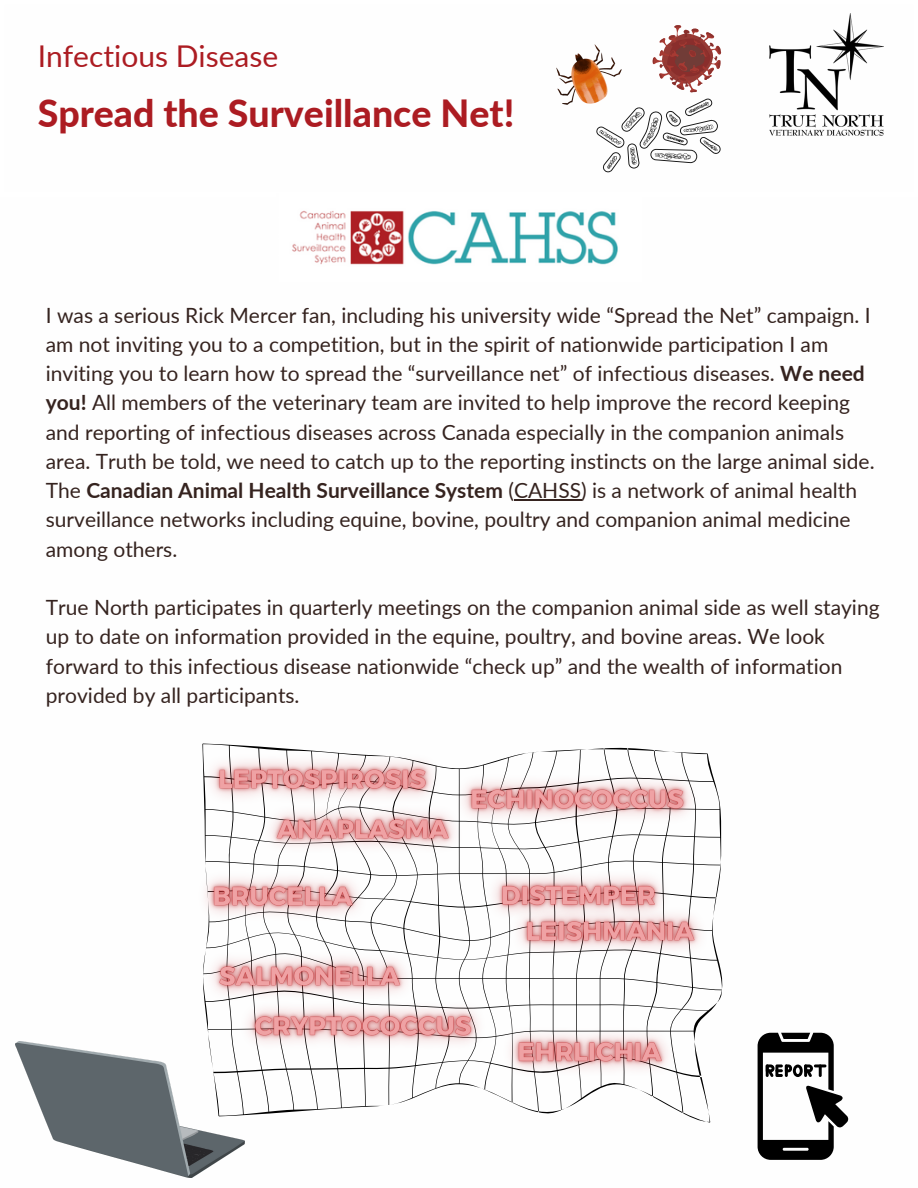
<style>
.page{position:relative;width:918px;height:1188px;background:#fff}
.page>*{position:absolute;margin:0;border:0;box-sizing:border-box;transform-origin:0 0}
.t1{font:800 37.5px "Lato";color:#ac1c22}
.t2{font:30px "Lato";color:#ac1c22}
.t3{font:21px/29.2px "Lato";color:#35231f}
.s1{font-weight:700}
</style>
<div class="page">
<img style="left:770px;top:13px;width:113px;height:123px">
<img style="left:292px;top:211px;width:326px;height:54px">
<svg style="left:204px;top:747px;width:519px;height:369px"></svg>
<svg style="left:717px;top:989px;width:6px;height:14px"></svg>
<svg style="left:639px;top:1042px;width:71px;height:81px"></svg>
<svg style="left:512px;top:1102px;width:53px;height:12px"></svg>
<svg style="left:587px;top:748px;width:84px;height:4px"></svg>
<svg style="left:713px;top:862px;width:9px;height:24px"></svg>
<img style="left:556px;top:44px;width:66px;height:61px">
<img style="left:15px;top:1041px;width:230px;height:136px">
<svg style="left:653px;top:25px;width:68px;height:67px"></svg>
<svg style="left:596px;top:98px;width:125px;height:74px"></svg>
<hr style="left:514px;top:499px;width:67px;height:1px;background:#35231f">
<img style="left:488px;top:1007px;width:204px;height:89px">
<img style="left:203px;top:931px;width:228px;height:90px">
<img style="left:497px;top:886px;width:226px;height:90px">
<img style="left:203px;top:851px;width:180px;height:90px">
<img style="left:202px;top:743px;width:253px;height:81px">
<img style="left:225px;top:981px;width:276px;height:90px">
<img style="left:246px;top:784px;width:232px;height:90px">
<img style="left:472px;top:851px;width:213px;height:89px">
<img style="left:441px;top:755px;width:273px;height:89px">
<svg style="left:758px;top:1033px;width:91px;height:127px"></svg>
<p class="t2" style="left:38px;top:38px;width:242px">Infectious Disease</p>
<h1 class="t1" style="left:38px;top:90px;width:478px">Spread the Surveillance Net!</h1>
<p class="t3" style="left:46px;top:300px;width:830px">I was a serious Rick Mercer fan, including his university wide “Spread the Net” campaign. I am not inviting you to a competition, but in the spirit of nationwide participation I am inviting you to learn how to spread the “surveillance net” of infectious diseases. <span class="s1">We need you!</span> All members of the veterinary team are invited to help improve the record keeping and reporting of infectious diseases across Canada especially in the companion animals area. Truth be told, we need to catch up to the reporting instincts on the large animal side.<br>The <span class="s1">Canadian Animal Health Surveillance System</span> (CAHSS) is a network of animal health surveillance networks including equine, bovine, poultry and companion animal medicine among others.</p>
<p class="t3" style="left:46px;top:592px;width:835px">True North participates in quarterly meetings on the companion animal side as well staying up to date on information provided in the equine, poultry, and bovine areas. We look forward to this infectious disease nationwide “check up” and the wealth of information provided by all participants.</p>
</div>
